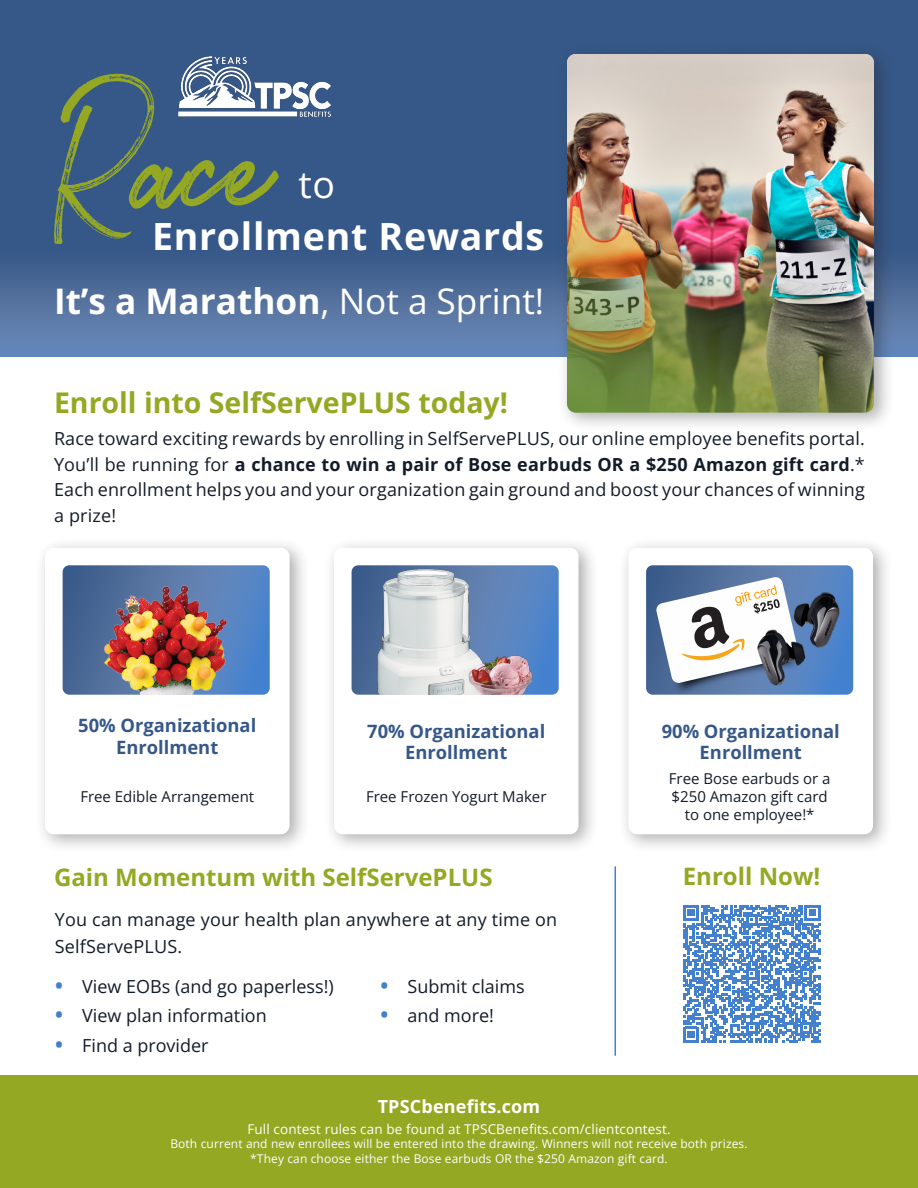
<style>
.page{position:relative;width:918px;height:1188px;background:#fff}
.page>*{position:absolute;margin:0;border:0;box-sizing:border-box;transform-origin:0 0}
.t1{font:181.05px "Brownhill Script";color:#95a823}
.t2{font:700 37.5px "Open Sans";letter-spacing:.02em;color:#fff}
.t3{font:37.5px "Open Sans";color:#fff}
.t4{font:700 35.25px "Open Sans";color:#fff}
.t5{font:700 28.5px "Open Sans";color:#95a823}
.t6{font:700 24px "Open Sans";color:#95a823}
.t7{font:700 18.3px "Open Sans";color:#365888}
.t8{font:18px/25.5px "Open Sans";letter-spacing:.01em;color:#131b28;text-align:justify}
.t9{font:700 18px "Open Sans";letter-spacing:.01em;color:#fff}
.t10{font:15px/18px "Open Sans";color:#131b28;text-align:center}
.t11{font:13.5px "Open Sans";letter-spacing:.01em;color:#fff}
.t12{font:12px "Open Sans";letter-spacing:.01em;color:#fff}
.s1{font-weight:400}
.s2{font-weight:700}
.s3{font-weight:700;font-size:21px;color:#4381cf}
</style>
<div class="page">
<svg style="left:0;top:0;width:918px;height:356px;background:#3e5f8f"></svg>
<img style="left:173px;top:54px;width:162px;height:66px">
<div style="left:35px;top:537px;width:275px;height:317px;background:#231f20;opacity:.37"></div>
<div style="left:45px;top:548px;width:245px;height:286px;background:#fff;border-radius:9px"></div>
<div style="left:324px;top:537px;width:275px;height:317px;background:#231f20;opacity:.37"></div>
<div style="left:334px;top:548px;width:245px;height:286px;background:#fff;border-radius:9px"></div>
<div style="left:619px;top:537px;width:275px;height:317px;background:#231f20;opacity:.37"></div>
<div style="left:628px;top:548px;width:245px;height:286px;background:#fff;border-radius:9px"></div>
<div style="left:557px;top:43px;width:338px;height:390px;background:#231f20;opacity:.37"></div>
<img style="left:567px;top:54px;width:307px;height:359px">
<svg style="left:63px;top:565px;width:207px;height:130px;background:#4d74ab"></svg>
<img style="left:88px;top:579px;width:157px;height:116px">
<svg style="left:352px;top:565px;width:207px;height:130px;background:#4974af"></svg>
<img style="left:371px;top:565px;width:168px;height:130px">
<svg style="left:646px;top:565px;width:207px;height:130px"></svg>
<div style="left:0;top:1075px;width:918px;height:113px;background:#95a823"></div>
<svg style="left:683px;top:905px;width:137px;height:138px"></svg>
<hr style="left:615px;top:866px;width:1px;height:190px;background:#4381cf">
<img style="left:758px;top:592px;width:86px;height:103px">
<p class="t1" style="left:54px;top:41px;width:222px">Race</p>
<p class="t3" style="left:298px;top:158px;width:38px">to</p>
<p class="t2" style="left:152px;top:210px;width:394px">Enrollment Rewards</p>
<p class="t4" style="left:54px;top:277px;width:492px">It’s a Marathon<span class="s1">, Not a Sprint!</span></p>
<p class="t5" style="left:54px;top:383px;width:456px">Enroll into SelfServePLUS today!</p>
<p class="t8" style="left:54px;top:425px;width:812px">Race toward exciting rewards by enrolling in SelfServePLUS, our online employee benefits portal.<br>You’ll be running for <span class="s2">a chance to win a pair of Bose earbuds OR a $250 Amazon gift card</span>.* Each enrollment helps you and your organization gain ground and boost your chances of winning a prize!</p>
<p class="t7" style="left:78px;top:713px;width:180px">50% Organizational</p>
<p class="t7" style="left:116px;top:734px;width:104px">Enrollment</p>
<p class="t7" style="left:367px;top:719px;width:180px">70% Organizational</p>
<p class="t7" style="left:405px;top:740px;width:104px">Enrollment</p>
<p class="t10" style="left:80px;top:787px;width:175px">Free Edible Arrangement</p>
<p class="t10" style="left:366px;top:787px;width:182px">Free Frozen Yogurt Maker</p>
<p class="t6" style="left:54px;top:861px;width:440px">Gain Momentum with SelfServePLUS</p>
<p class="t8" style="left:55px;top:905px;width:504px;line-height:27px">You can manage your health plan anywhere at any time on<br>SelfServePLUS.</p>
<p class="t8" style="left:55px;top:973px;width:280px"><span class="s3">•</span> View EOBs (and go paperless!)</p>
<p class="t8" style="left:55px;top:1003px;width:213px"><span class="s3">•</span> View plan information</p>
<p class="t8" style="left:55px;top:1032px;width:155px"><span class="s3">•</span> Find a provider</p>
<p class="t8" style="left:381px;top:973px;width:146px"><span class="s3">•</span> Submit claims</p>
<p class="t8" style="left:381px;top:1003px;width:115px"><span class="s3">•</span> and more!</p>
<p class="t7" style="left:662px;top:719px;width:180px">90% Organizational</p>
<p class="t7" style="left:700px;top:740px;width:104px">Enrollment</p>
<p class="t10" style="left:669px;top:769px;width:163px">Free Bose earbuds or a $250 Amazon gift card to one employee!*</p>
<p class="t6" style="left:683px;top:860px;width:139px">Enroll Now!</p>
<p class="t9" style="left:378px;top:1094px;width:164px">TPSCbenefits.com</p>
<p class="t11" style="left:247px;top:1120px;width:425px">Full contest rules can be found at TPSCBenefits.com/clientcontest.</p>
<p class="t12" style="left:170px;top:1136px;width:579px">Both current and new enrollees will be entered into the drawing. Winners will not receive both prizes.</p>
<p class="t12" style="left:250px;top:1150px;width:419px">*They can choose either the Bose earbuds OR the $250 Amazon gift card.</p>
</div>
